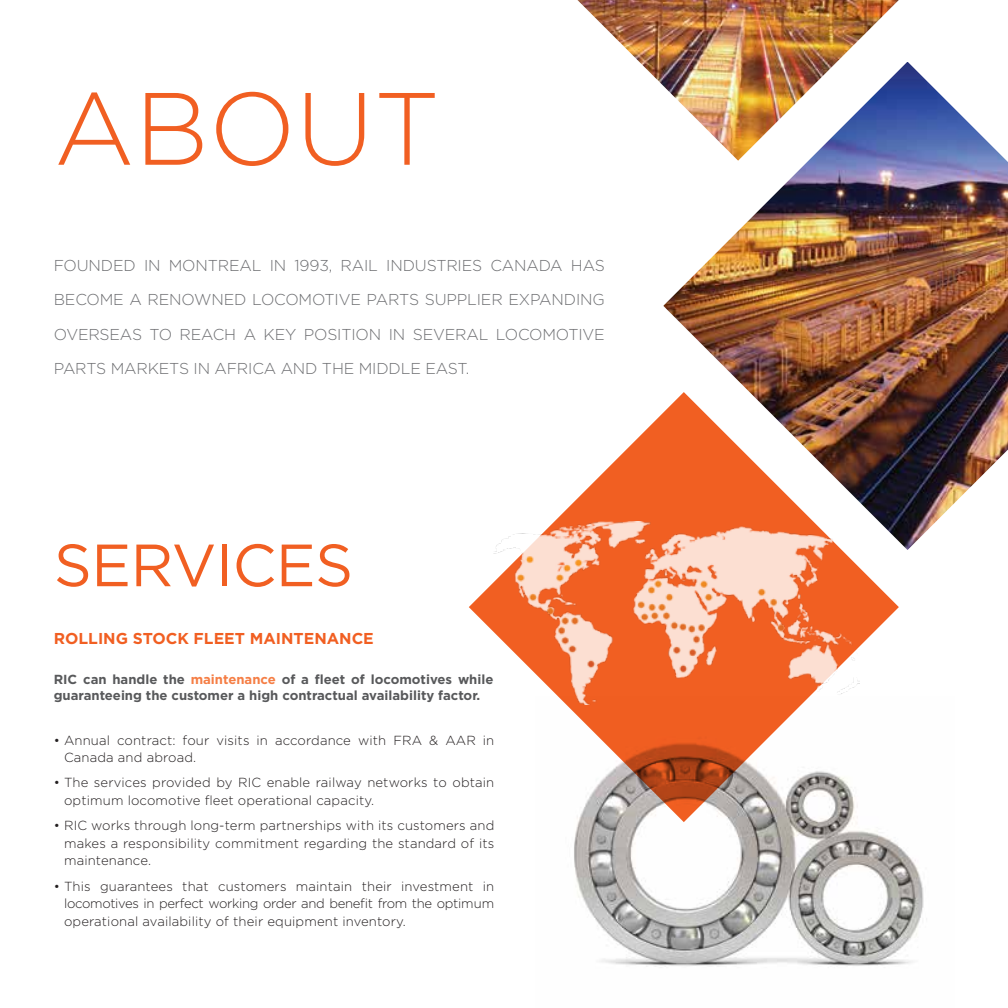
<style>
.page{position:relative;width:1008px;height:1008px;background:#fff}
.page>*{position:absolute;margin:0;border:0;box-sizing:border-box;transform-origin:0 0}
.t1{font:300 102.55px "Gotham";color:#f15f22}
.t2{font:59.5px "Gotham";letter-spacing:-.01em;color:#f15f22}
.t3{font:300 15.75px/34.3px "Gotham";letter-spacing:-.01em;color:#6d6e71;text-align:justify}
.t4{font:700 15.75px "Gotham";color:#f15f22}
.t5{font:300 13.12px/17.5px "Gotham";letter-spacing:.01em;color:#231f20}
.t6{font:700 13.12px/15.8px "Gotham";color:#58595b}
.s1{color:#f57e45}
</style>
<div class="page">
<svg style="left:469px;top:452px;width:430px;height:232px"></svg>
<img style="left:577px;top:0;width:322px;height:47px">
<img style="left:624px;top:22px;width:384px;height:568px">
<img style="left:566px;top:705px;width:358px;height:262px">
<img style="left:494px;top:521px;width:365px;height:184px">
<h1 class="t1" style="left:54px;top:64px;width:388px">ABOUT</h1>
<p class="t3" style="left:54px;top:248px;width:553px">FOUNDED IN MONTREAL IN 1993, RAIL INDUSTRIES CANADA HAS BECOME A RENOWNED LOCOMOTIVE PARTS SUPPLIER EXPANDING OVERSEAS TO REACH A KEY POSITION IN SEVERAL LOCOMOTIVE PARTS MARKETS IN AFRICA AND THE MIDDLE EAST.</p>
<h2 class="t2" style="left:54px;top:527px;width:301px">SERVICES</h2>
<p class="t4" style="left:54px;top:628px;width:322px">ROLLING STOCK FLEET MAINTENANCE</p>
<p class="t6" style="left:54px;top:671px;width:441px">RIC can handle the <span class="s1">maintenance</span> of a fleet of locomotives while guaranteeing the customer a high contractual availability factor.</p>
<p class="t5" style="left:64px;top:731px;width:432px;text-indent:-10px">• Annual contract: four visits in accordance with FRA &amp; AAR in<br>Canada and abroad.</p>
<p class="t5" style="left:64px;top:774px;width:432px;text-indent:-10px">• The services provided by RIC enable railway networks to obtain optimum locomotive fleet operational capacity.</p>
<p class="t5" style="left:64px;top:817px;width:432px;text-align:justify;text-indent:-10px">• RIC works through long-term partnerships with its customers and makes a responsibility commitment regarding the standard of its maintenance.</p>
<p class="t5" style="left:64px;top:877px;width:432px;text-align:justify;text-indent:-10px">• This guarantees that customers maintain their investment in locomotives in perfect working order and benefit from the optimum operational availability of their equipment inventory.</p>
</div>
